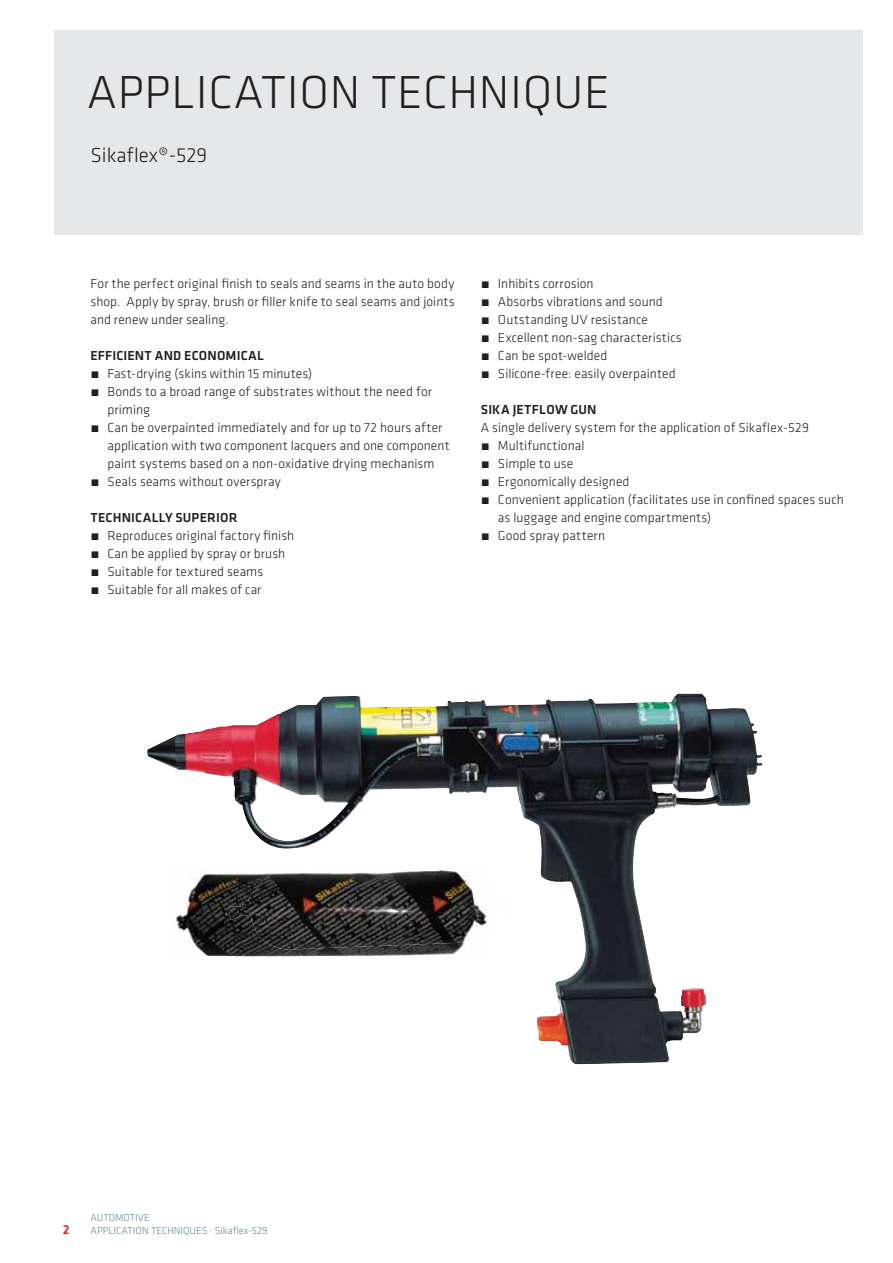
<style>
.page{position:relative;width:893px;height:1263px;background:#fff}
.page>*{position:absolute;margin:0;border:0;box-sizing:border-box;transform-origin:0 0}
.t1{font:300 48px "Klavika";letter-spacing:.015em;color:#231f20}
.t2{font:300 21px "Klavika";color:#231f20}
.t3{font:300 13.5px/18px "Klavika";letter-spacing:.005em;color:#231f20}
.t4{font:500 13.5px "Klavika";letter-spacing:.01em;color:#231f20}
.t5{font:500 13.5px "Klavika";color:#ed1c24}
.t6{font:300 10.5px/12.6px "Klavika";color:#638797}
</style>
<div class="page">
<div style="left:54px;top:30px;width:809px;height:204px;background:#e6e7e8"></div>
<img style="left:147px;top:694px;width:615px;height:371px">
<img style="left:172px;top:870px;width:314px;height:86px">
<img style="left:228px;top:870px;width:258px;height:80px">
<h1 class="t1" style="left:87px;top:74px;width:524px">APPLICATION TECHNIQUE</h1>
<h2 class="t2" style="left:90px;top:147px;width:118px">Sikaflex®-529</h2>
<p class="t3" style="left:90px;top:276px;width:366px;text-align:justify">For the perfect original finish to seals and seams in the auto body shop. Apply by spray, brush or filler knife to seal seams and joints and renew under sealing.</p>
<p class="t4" style="left:90px;top:348px;width:175px">EFFICIENT AND ECONOMICAL</p>
<p class="t3" style="left:90px;top:365px;width:223px">- Fast-drying (skins within 15 minutes)</p>
<p class="t3" style="left:107px;top:383px;width:326px;text-indent:-17px">- Bonds to a broad range of substrates without the need for priming</p>
<p class="t3" style="left:107px;top:419px;width:344px;text-indent:-17px">- Can be overpainted immediately and for up to 72 hours after application with two component lacquers and one component paint systems based on a non-oxidative drying mechanism</p>
<p class="t3" style="left:90px;top:473px;width:192px">- Seals seams without overspray</p>
<p class="t4" style="left:90px;top:509px;width:148px">TECHNICALLY SUPERIOR</p>
<p class="t3" style="left:90px;top:527px;width:205px">- Reproduces original factory finish</p>
<p class="t3" style="left:90px;top:545px;width:196px">- Can be applied by spray or brush</p>
<p class="t3" style="left:90px;top:563px;width:174px">- Suitable for textured seams</p>
<p class="t3" style="left:90px;top:581px;width:173px">- Suitable for all makes of car</p>
<p class="t3" style="left:481px;top:275px;width:114px">- Inhibits corrosion</p>
<p class="t3" style="left:481px;top:293px;width:183px">- Absorbs vibrations and sound</p>
<p class="t3" style="left:481px;top:311px;width:168px">- Outstanding UV resistance</p>
<p class="t3" style="left:481px;top:329px;width:202px">- Excellent non-sag characteristics</p>
<p class="t3" style="left:481px;top:347px;width:128px">- Can be spot-welded</p>
<p class="t3" style="left:481px;top:365px;width:196px">- Silicone-free: easily overpainted</p>
<p class="t4" style="left:481px;top:401px;width:117px">SIKA JETFLOW GUN</p>
<p class="t3" style="left:481px;top:419px;width:329px">A single delivery system for the application of Sikaflex-529</p>
<p class="t3" style="left:481px;top:437px;width:105px">- Multifunctional</p>
<p class="t3" style="left:481px;top:455px;width:94px">- Simple to use</p>
<p class="t3" style="left:481px;top:473px;width:150px">- Ergonomically designed</p>
<p class="t3" style="left:498px;top:491px;width:347px;text-indent:-17px">- Convenient application (facilitates use in confined spaces such as luggage and engine compartments)</p>
<p class="t3" style="left:481px;top:527px;width:126px">- Good spray pattern</p>
<p class="t5" style="left:63px;top:1221px;width:8px">2</p>
<p class="t6" style="left:90px;top:1212px;width:179px">AUTOMOTIVE<br>APPLICATION TECHNIQUES · Sikaflex-529</p>
</div>
